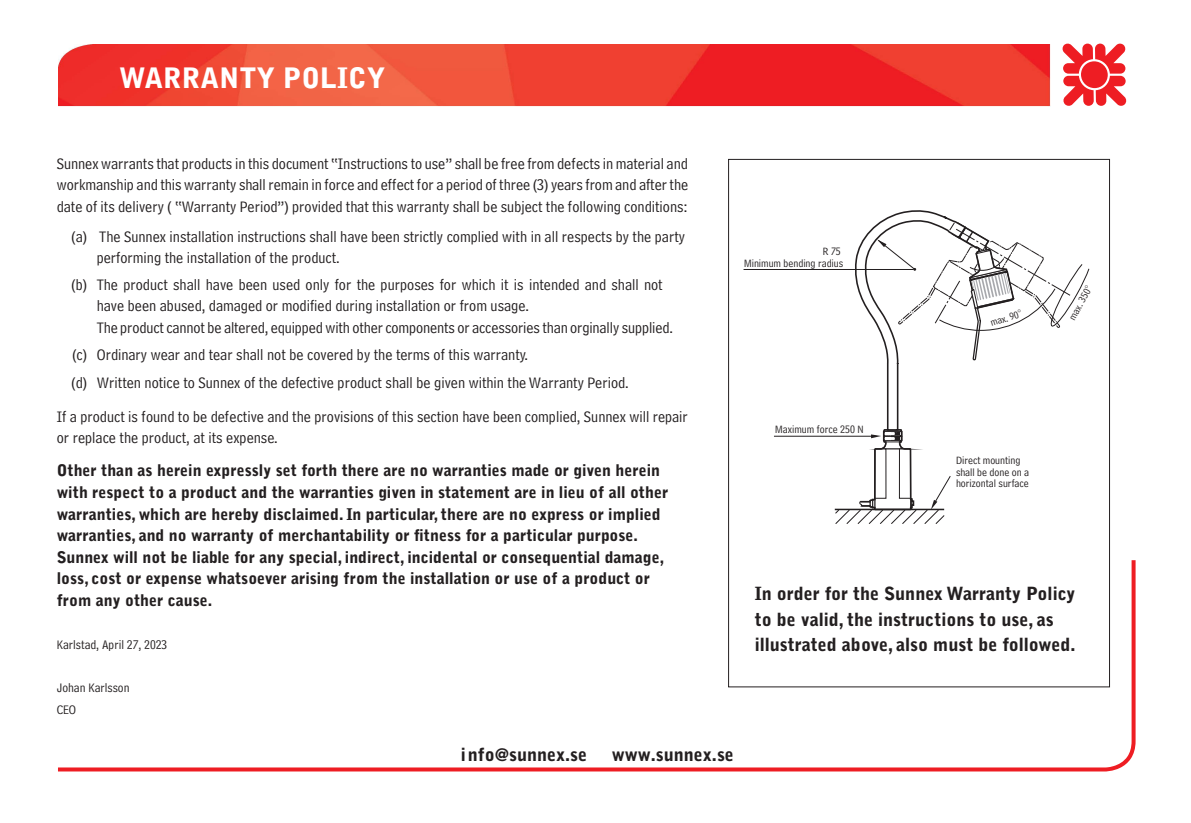
<style>
.page{position:relative;width:1191px;height:823px;background:#fff}
.page>*{position:absolute;margin:0;border:0;box-sizing:border-box;transform-origin:0 0}
.t1{font:900 28px "Bell Gothic";color:#fff}
.t2{font:900 18px/25.6px "Bell Gothic";color:#231f20}
.t3{font:900 18px "Bell Gothic Std";color:#231f20}
.t4{font:16px/21.6px "Bell Centennial Address";color:#231f20}
.t5{font:900 16px/21.6px "Bell Gothic";color:#231f20}
.t6{font:13px "Bell Centennial Address";color:#231f20}
.t7{font:13px "Bell Centennial Std Address";color:#231f20}
.t8{font:11.2px/11.6px "Bell Centennial Address";color:#231f20}
.t9{font:10.2px "Bell Centennial Address";color:#231f20}
.s1{font-family:"Bell Centennial Std Address"}
</style>
<div class="page">
<img style="left:58px;top:44px;width:992px;height:62px">
<hr style="left:774px;top:435px;width:102px;height:1px;background:#231f20">
<hr style="left:743px;top:269px;width:170px;height:1px;background:#231f20">
<hr style="left:834px;top:508px;width:110px;height:2px;background:#231f20">
<svg style="left:835px;top:210px;width:254px;height:313px"></svg>
<svg style="left:1062px;top:43px;width:64px;height:63px"></svg>
<svg style="left:58px;top:560px;width:1077px;height:211px"></svg>
<h1 class="t1" style="left:119px;top:62px;width:268px">WARRANTY POLICY</h1>
<p class="t4" style="left:57px;top:152px;width:633px;text-align:justify">Sunnex warrants that products in this document “Instructions to use” shall be free from defects in material and workmanship and this warranty shall remain in force and effect for a period of three (3) years from and after the date of its delivery ( “Warranty Period”) provided that this warranty shall be subject the following conditions:</p>
<p class="t4" style="left:97px;top:225px;width:590px;text-indent:-26px"><span class="s1">(a)</span> The Sunnex installation instructions shall have been strictly complied with in all respects by the party performing the installation of the product.</p>
<p class="t4" style="left:97px;top:274px;width:567px;line-height:20.4px;text-indent:-26px"><span class="s1">(b)</span> The product shall have been used only for the purposes for which it is intended and shall not have been abused, damaged or modified during installation or from usage.</p>
<p class="t4" style="left:71px;top:314px;width:603px;line-height:27.4px;text-indent:26px">The product cannot be altered, equipped with other components or accessories than orginally supplied. <span class="s1">(c)</span> Ordinary wear and tear shall not be covered by the terms of this warranty.<br><span class="s1">(d)</span> Written notice to Sunnex of the defective product shall be given within the Warranty Period.</p>
<p class="t4" style="left:57px;top:405px;width:632px">If a product is found to be defective and the provisions of this section have been complied, Sunnex will repair or replace the product, at its expense.</p>
<p class="t5" style="left:57px;top:459px;width:613px">Other than as herein expressly set forth there are no warranties made or given herein with respect to a product and the warranties given in statement are in lieu of all other warranties, which are hereby disclaimed. In particular, there are no express or implied warranties, and no warranty of merchantability or fitness for a particular purpose.<br>Sunnex will not be liable for any special, indirect, incidental or consequential damage, loss, cost or expense whatsoever arising from the installation or use of a product or from any other cause.</p>
<p class="t6" style="left:57px;top:637px;width:112px">Karlstad, <span class="s1">April 27</span>, 20<span class="s1">23</span></p>
<p class="t7" style="left:57px;top:679px;width:74px">Johan Karlsson</p>
<p class="t6" style="left:57px;top:702px;width:21px">CEO</p>
<p class="t8" style="left:744px;top:245px;width:101px;text-align:right">R 75<br>Minimum bending radius</p>
<p class="t8" style="left:775px;top:423px;width:90px">Maximum force 250 N</p>
<p class="t9" style="left:989px;top:317px;width:34px;rotate:-18deg">max. 90°</p>
<p class="t9" style="left:1066px;top:316px;width:39px;rotate:-61deg">max. 350°</p>
<p class="t8" style="left:956px;top:454px;width:75px">Direct mounting shall be done on a horizontal surface</p>
<p class="t2" style="left:754px;top:580px;width:322px">In order for the Sunnex Warranty Policy to be valid, the instructions to use, as illustrated above, also must be followed.</p>
<p class="t3" style="left:461px;top:743px;width:128px">info@sunnex.se</p>
<p class="t3" style="left:612px;top:743px;width:124px">www.sunnex.se</p>
</div>
